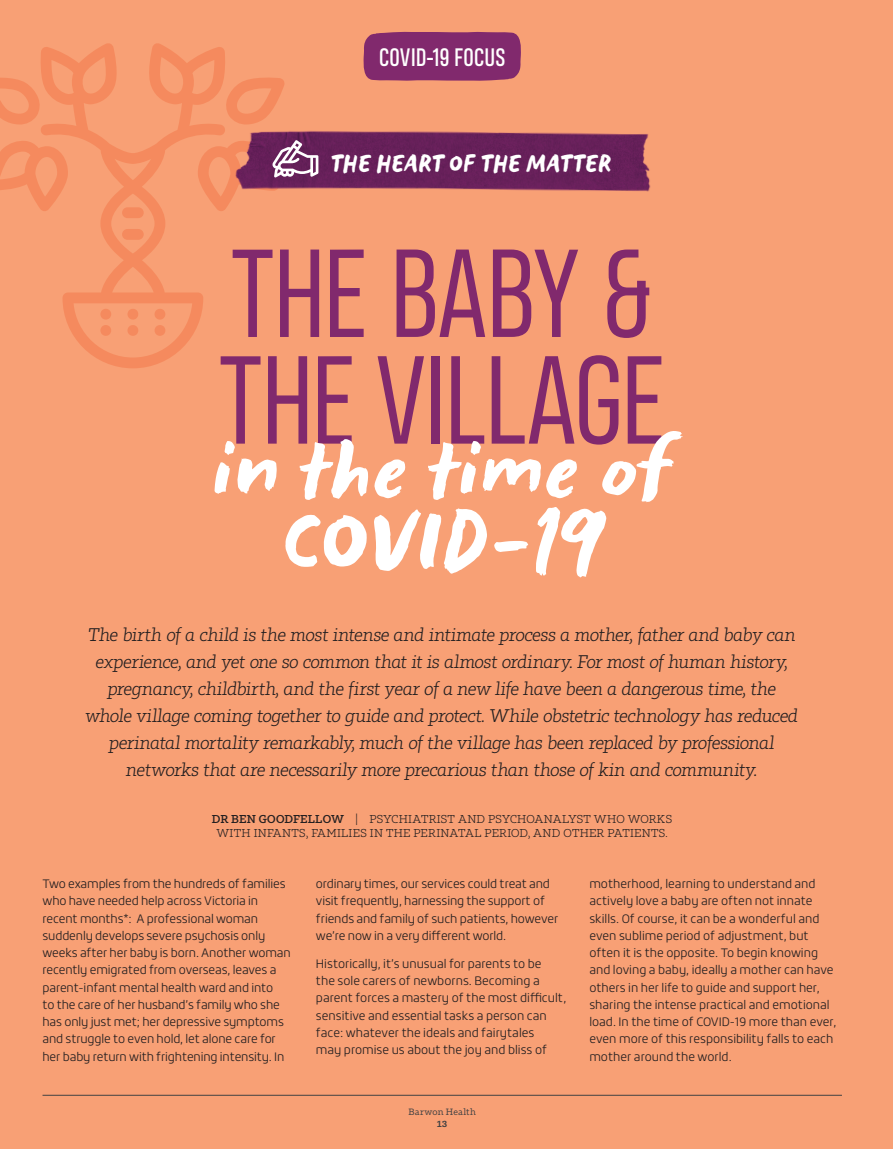
<style>
.page{position:relative;width:893px;height:1149px;background:#fff}
.page>*{position:absolute;margin:0;border:0;box-sizing:border-box;transform-origin:0 0}
.t1{font:117.6px/106.5px "Heading Pro";letter-spacing:-.01em;color:#81296d}
.t2{font:109.65px "Touch Base";letter-spacing:.005em;color:#fff}
.t3{font:31.5px "Touch Base";letter-spacing:.01em;color:#fff}
.t4{font:24px "Heading Pro";letter-spacing:.01em;color:#fff}
.t5{font:italic 300 18px/27px "Tabac Slab";letter-spacing:-.02em;color:#231f20;text-align:center}
.t6{font:300 12px/17.2px "Roihu";letter-spacing:-.01em;color:#231f20}
.t7{font:300 11.25px/13.5px "Tabac Slab";letter-spacing:.02em;color:#231f20;text-align:center}
.t8{font:9px "Tabac Slab";letter-spacing:.02em;color:#414142}
.t9{font:600 9px "Tabac Slab";color:#414142}
.s1{font-weight:500}
</style>
<div class="page">
<div style="left:0;top:0;width:893px;height:1148px;background:#f8a075"></div>
<svg style="left:0;top:78px;width:39px;height:47px"></svg>
<svg style="left:39px;top:43px;width:186px;height:325px"></svg>
<svg style="left:0;top:140px;width:69px;height:71px"></svg>
<svg style="left:226px;top:77px;width:59px;height:43px"></svg>
<svg style="left:100px;top:308px;width:11px;height:28px"></svg>
<svg style="left:127px;top:308px;width:11px;height:28px"></svg>
<svg style="left:154px;top:308px;width:11px;height:28px"></svg>
<img style="left:234px;top:120px;width:417px;height:72px">
<svg style="left:197px;top:140px;width:121px;height:71px"></svg>
<div style="left:363px;top:32px;width:158px;height:49px;background:#81296d"></div>
<hr style="left:43px;top:1094px;width:799px;height:1px;background:#414142">
<h3 class="t4" style="left:379px;top:43px;width:128px">COVID-19 FOCUS</h3>
<h3 class="t3" style="left:331px;top:142px;width:283px">THE HEART OF THE MATTER</h3>
<h1 class="t1" style="left:220px;top:253px;width:446px">THE BABY &amp;<br>THE VILLAGE</h1>
<h2 class="t2" style="left:213px;top:392px;width:459px">in the time of</h2>
<h2 class="t2" style="left:282px;top:466px;width:321px">COVID-19</h2>
<p class="t5" style="left:86px;top:621px;width:714px">The birth of a child is the most intense and intimate process a mother, father and baby can experience, and yet one so common that it is almost ordinary. For most of human history, pregnancy, childbirth, and the first year of a new life have been a dangerous time, the whole village coming together to guide and protect. While obstetric technology has reduced perinatal mortality remarkably, much of the village has been replaced by professional networks that are necessarily more precarious than those of kin and community.</p>
<p class="t7" style="left:212px;top:812px;width:462px"><span class="s1">DR BEN GOODFELLOW</span> | PSYCHIATRIST AND PSYCHOANALYST WHO WORKS<br>WITH INFANTS, FAMILIES IN THE PERINATAL PERIOD, AND OTHER PATIENTS.</p>
<p class="t6" style="left:43px;top:875px;width:250px">Two examples from the hundreds of families who have needed help across Victoria in recent months*: A professional woman suddenly develops severe psychosis only weeks after her baby is born. Another woman recently emigrated from overseas, leaves a parent-infant mental health ward and into<br>to the care of her husband’s family who she has only just met; her depressive symptoms and struggle to even hold, let alone care for her baby return with frightening intensity. In</p>
<p class="t6" style="left:316px;top:875px;width:244px">ordinary times, our services could treat and visit frequently, harnessing the support of friends and family of such patients, however we’re now in a very different world.</p>
<p class="t6" style="left:589px;top:875px;width:248px">motherhood, learning to understand and actively love a baby are often not innate skills. Of course, it can be a wonderful and even sublime period of adjustment, but often it is the opposite. To begin knowing and loving a baby, ideally a mother can have others in her life to guide and support her, sharing the intense practical and emotional load. In the time of COVID-19 more than ever, even more of this responsibility falls to each mother around the world.</p>
<p class="t6" style="left:316px;top:954px;width:252px">Historically, it’s unusual for parents to be<br>the sole carers of newborns. Becoming a parent forces a mastery of the most difficult, sensitive and essential tasks a person can face: whatever the ideals and fairytales<br>may promise us about the joy and bliss of</p>
<p class="t8" style="left:409px;top:1106px;width:69px">Barwon Health</p>
<p class="t9" style="left:437px;top:1118px;width:11px">13</p>
</div>
